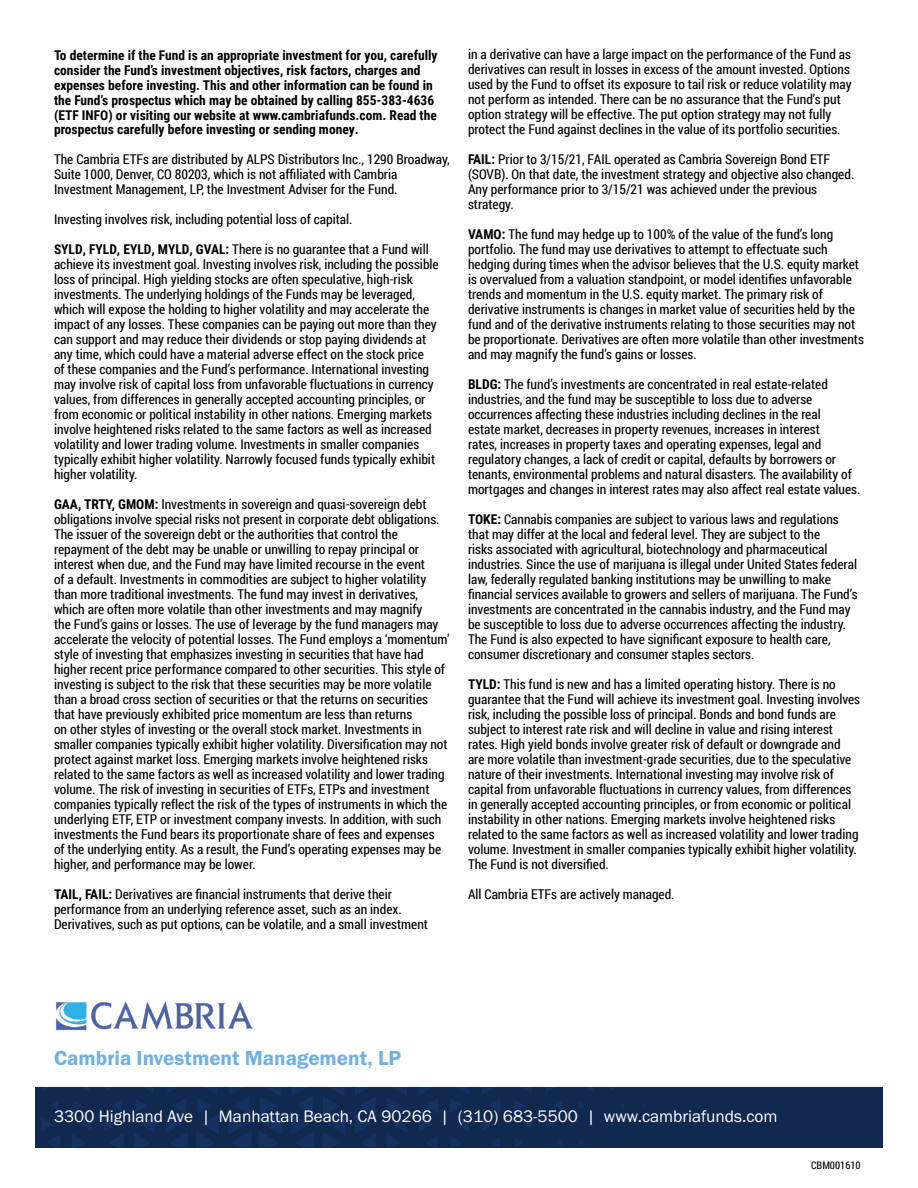
<style>
.page{position:relative;width:918px;height:1188px;background:#fff}
.page>*{position:absolute;margin:0;border:0;box-sizing:border-box;transform-origin:0 0}
.t1{font:21px "Franklin Gothic URW Dem";color:#6fb0e5}
.t2{font:17.25px "Franklin Gothic URW Boo";color:#fff}
.t3{font:13.5px/15px "Roboto Condensed";color:#000}
.t4{font:700 13.5px/15px "Roboto Condensed";color:#000}
.t5{font:10.5px "Roboto Condensed";color:#000}
.s1{font-weight:700}
</style>
<div class="page">
<img style="left:35px;top:1088px;width:847px;height:59px">
<img style="left:56px;top:1001px;width:197px;height:30px">
<p class="t4" style="left:54px;top:47px;width:385px">To determine if the Fund is an appropriate investment for you, carefully consider the Fund’s investment objectives, risk factors, charges and expenses before investing. This and other information can be found in the Fund’s prospectus which may be obtained by calling 855-383-4636 (ETF INFO) or visiting our website at www.cambriafunds.com. Read the prospectus carefully before investing or sending money.</p>
<p class="t3" style="left:54px;top:152px;width:397px">The Cambria ETFs are distributed by ALPS Distributors Inc., 1290 Broadway,<br>Suite 1000, Denver, CO 80203, which is not affiliated with Cambria<br>Investment Management, LP, the Investment Adviser for the Fund.</p>
<p class="t3" style="left:54px;top:212px;width:300px">Investing involves risk, including potential loss of capital.</p>
<p class="t3" style="left:54px;top:242px;width:386px"><span class="s1">SYLD, FYLD, EYLD, MYLD, GVAL:</span> There is no guarantee that a Fund will achieve its investment goal. Investing involves risk, including the possible loss of principal. High yielding stocks are often speculative, high-risk investments. The underlying holdings of the Funds may be leveraged, which will expose the holding to higher volatility and may accelerate the impact of any losses. These companies can be paying out more than they can support and may reduce their dividends or stop paying dividends at any time, which could have a material adverse effect on the stock price<br>of these companies and the Fund’s performance. International investing may involve risk of capital loss from unfavorable fluctuations in currency values, from differences in generally accepted accounting principles, or from economic or political instability in other nations. Emerging markets involve heightened risks related to the same factors as well as increased volatility and lower trading volume. Investments in smaller companies typically exhibit higher volatility. Narrowly focused funds typically exhibit higher volatility.</p>
<p class="t3" style="left:54px;top:497px;width:397px"><span class="s1">GAA, TRTY, GMOM:</span> Investments in sovereign and quasi-sovereign debt obligations involve special risks not present in corporate debt obligations.<br>The issuer of the sovereign debt or the authorities that control the repayment of the debt may be unable or unwilling to repay principal or interest when due, and the Fund may have limited recourse in the event<br>of a default. Investments in commodities are subject to higher volatility than more traditional investments. The fund may invest in derivatives, which are often more volatile than other investments and may magnify<br>the Fund’s gains or losses. The use of leverage by the fund managers may accelerate the velocity of potential losses. The Fund employs a ‘momentum’ style of investing that emphasizes investing in securities that have had higher recent price performance compared to other securities. This style of investing is subject to the risk that these securities may be more volatile than a broad cross section of securities or that the returns on securities that have previously exhibited price momentum are less than returns<br>on other styles of investing or the overall stock market. Investments in smaller companies typically exhibit higher volatility. Diversification may not protect against market loss. Emerging markets involve heightened risks related to the same factors as well as increased volatility and lower trading volume. The risk of investing in securities of ETFs, ETPs and investment companies typically reflect the risk of the types of instruments in which the underlying ETF, ETP or investment company invests. In addition, with such investments the Fund bears its proportionate share of fees and expenses<br>of the underlying entity. As a result, the Fund’s operating expenses may be higher, and performance may be lower.</p>
<p class="t3" style="left:54px;top:887px;width:376px"><span class="s1">TAIL, FAIL:</span> Derivatives are financial instruments that derive their performance from an underlying reference asset, such as an index.<br>Derivatives, such as put options, can be volatile, and a small investment</p>
<p class="t3" style="left:468px;top:47px;width:385px">in a derivative can have a large impact on the performance of the Fund as derivatives can result in losses in excess of the amount invested. Options used by the Fund to offset its exposure to tail risk or reduce volatility may not perform as intended. There can be no assurance that the Fund’s put option strategy will be effective. The put option strategy may not fully protect the Fund against declines in the value of its portfolio securities.</p>
<p class="t3" style="left:468px;top:152px;width:388px"><span class="s1">FAIL:</span> Prior to 3/15/21, FAIL operated as Cambria Sovereign Bond ETF (SOVB). On that date, the investment strategy and objective also changed.<br>Any performance prior to 3/15/21 was achieved under the previous strategy.</p>
<p class="t3" style="left:468px;top:227px;width:398px"><span class="s1">VAMO:</span> The fund may hedge up to 100% of the value of the fund’s long portfolio. The fund may use derivatives to attempt to effectuate such hedging during times when the advisor believes that the U.S. equity market is overvalued from a valuation standpoint, or model identifies unfavorable trends and momentum in the U.S. equity market. The primary risk of derivative instruments is changes in market value of securities held by the fund and of the derivative instruments relating to those securities may not be proportionate. Derivatives are often more volatile than other investments and may magnify the fund’s gains or losses.</p>
<p class="t3" style="left:468px;top:377px;width:394px"><span class="s1">BLDG:</span> The fund’s investments are concentrated in real estate-related industries, and the fund may be susceptible to loss due to adverse occurrences affecting these industries including declines in the real<br>estate market, decreases in property revenues, increases in interest<br>rates, increases in property taxes and operating expenses, legal and regulatory changes, a lack of credit or capital, defaults by borrowers or tenants, environmental problems and natural disasters. The availability of mortgages and changes in interest rates may also affect real estate values.</p>
<p class="t3" style="left:468px;top:512px;width:391px"><span class="s1">TOKE:</span> Cannabis companies are subject to various laws and regulations that may differ at the local and federal level. They are subject to the<br>risks associated with agricultural, biotechnology and pharmaceutical industries. Since the use of marijuana is illegal under United States federal law, federally regulated banking institutions may be unwilling to make financial services available to growers and sellers of marijuana. The Fund’s investments are concentrated in the cannabis industry, and the Fund may be susceptible to loss due to adverse occurrences affecting the industry.<br>The Fund is also expected to have significant exposure to health care, consumer discretionary and consumer staples sectors.</p>
<p class="t3" style="left:468px;top:677px;width:394px"><span class="s1">TYLD:</span> This fund is new and has a limited operating history. There is no guarantee that the Fund will achieve its investment goal. Investing involves risk, including the possible loss of principal. Bonds and bond funds are subject to interest rate risk and will decline in value and rising interest rates. High yield bonds involve greater risk of default or downgrade and are more volatile than investment-grade securities, due to the speculative nature of their investments. International investing may involve risk of capital from unfavorable fluctuations in currency values, from differences in generally accepted accounting principles, or from economic or political instability in other nations. Emerging markets involve heightened risks related to the same factors as well as increased volatility and lower trading volume. Investment in smaller companies typically exhibit higher volatility.<br>The Fund is not diversified.</p>
<p class="t3" style="left:468px;top:887px;width:208px">All Cambria ETFs are actively managed.</p>
<h1 class="t1" style="left:54px;top:1045px;width:349px">Cambria Investment Management, LP</h1>
<p class="t2" style="left:54px;top:1106px;width:725px">3300 Highland Ave | Manhattan Beach, CA 90266 | (310) 683-5500 | www.cambriafunds.com</p>
<p class="t5" style="left:811px;top:1158px;width:51px">CBM001610</p>
</div>
